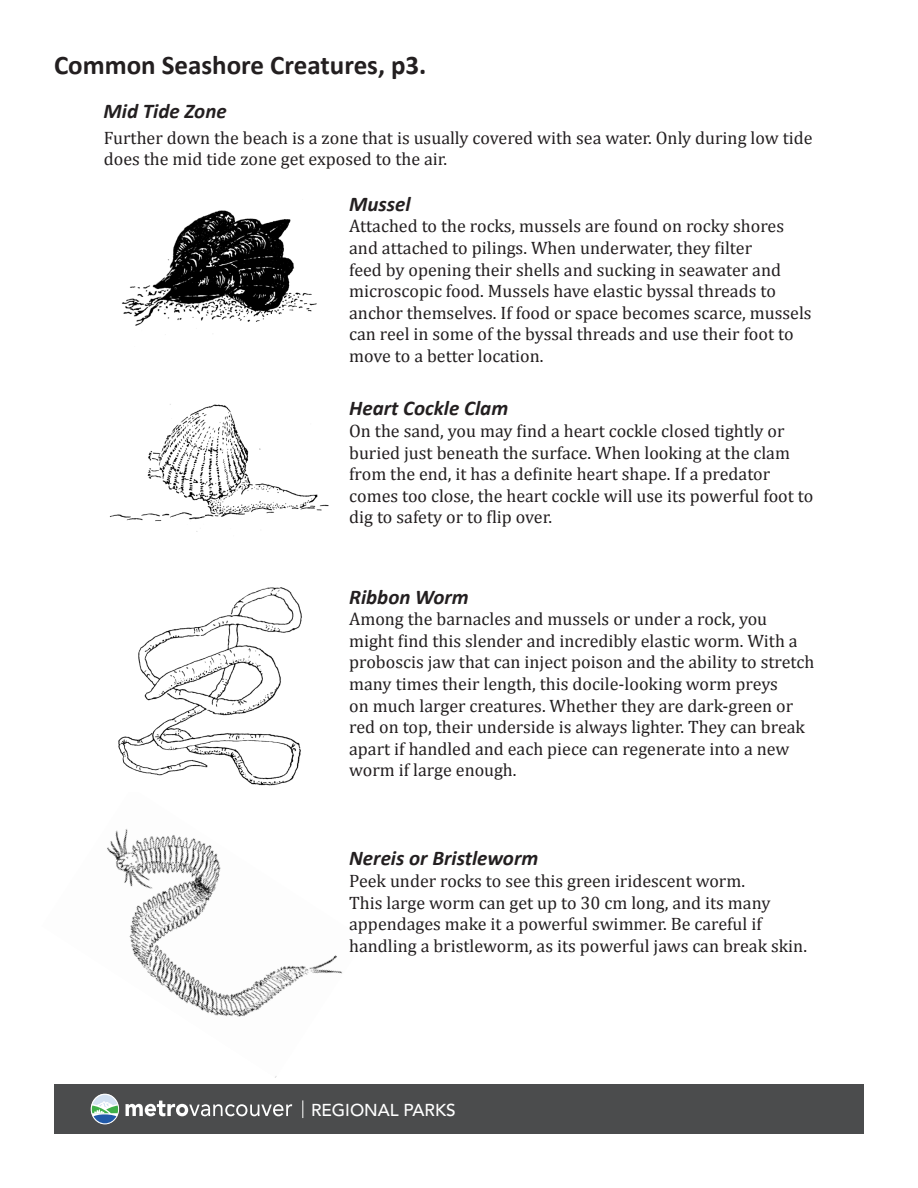
<style>
.page{position:relative;width:918px;height:1188px;background:#fff}
.page>*{position:absolute;margin:0;border:0;box-sizing:border-box;transform-origin:0 0}
.t1{font:700 27px "Calibri";color:#231f20}
.t2{font:italic 700 21px "Calibri";color:#231f20}
.t3{font:18px/21.6px "Cambria";color:#231f20}
.t4{font:500 17.1px "Avenir LT Std";color:#fff}
</style>
<div class="page">
<div style="left:54px;top:1085px;width:810px;height:49px;background:#4b4c4d"></div>
<svg style="left:91px;top:1094px;width:28px;height:30px"></svg>
<svg style="left:92px;top:1095px;width:26px;height:28px"></svg>
<svg style="left:126px;top:1101px;width:166px;height:15px"></svg>
<svg style="left:302px;top:1100px;width:1px;height:18px"></svg>
<img style="left:107px;top:829px;width:235px;height:249px">
<img style="left:122px;top:210px;width:195px;height:116px">
<img style="left:109px;top:404px;width:220px;height:128px">
<img style="left:118px;top:587px;width:184px;height:199px">
<p class="t1" style="left:54px;top:48px;width:374px">Common Seashore Creatures, p3.</p>
<p class="t2" style="left:104px;top:98px;width:125px">Mid Tide Zone</p>
<p class="t3" style="left:104px;top:127px;width:710px">Further down the beach is a zone that is usually covered with sea water. Only during low tide does the mid tide zone get exposed to the air.</p>
<p class="t2" style="left:349px;top:190px;width:63px">Mussel</p>
<p class="t3" style="left:349px;top:215px;width:464px">Attached to the rocks, mussels are found on rocky shores and attached to pilings. When underwater, they filter<br>feed by opening their shells and sucking in seawater and microscopic food. Mussels have elastic byssal threads to anchor themselves. If food or space becomes scarce, mussels can reel in some of the byssal threads and use their foot to move to a better location.</p>
<p class="t2" style="left:349px;top:395px;width:161px">Heart Cockle Clam</p>
<p class="t3" style="left:349px;top:420px;width:466px">On the sand, you may find a heart cockle closed tightly or buried just beneath the surface. When looking at the clam from the end, it has a definite heart shape. If a predator comes too close, the heart cockle will use its powerful foot to dig to safety or to flip over.</p>
<p class="t2" style="left:349px;top:583px;width:121px">Ribbon Worm</p>
<p class="t3" style="left:349px;top:608px;width:467px">Among the barnacles and mussels or under a rock, you might find this slender and incredibly elastic worm. With a proboscis jaw that can inject poison and the ability to stretch many times their length, this docile-looking worm preys<br>on much larger creatures. Whether they are dark-green or red on top, their underside is always lighter. They can break apart if handled and each piece can regenerate into a new worm if large enough.</p>
<p class="t2" style="left:349px;top:845px;width:191px">Nereis or Bristleworm</p>
<p class="t3" style="left:349px;top:870px;width:459px">Peek under rocks to see this green iridescent worm.<br>This large worm can get up to 30 cm long, and its many appendages make it a powerful swimmer. Be careful if handling a bristleworm, as its powerful jaws can break skin.</p>
<p class="t4" style="left:311px;top:1100px;width:146px">REGIONAL PARKS</p>
</div>
